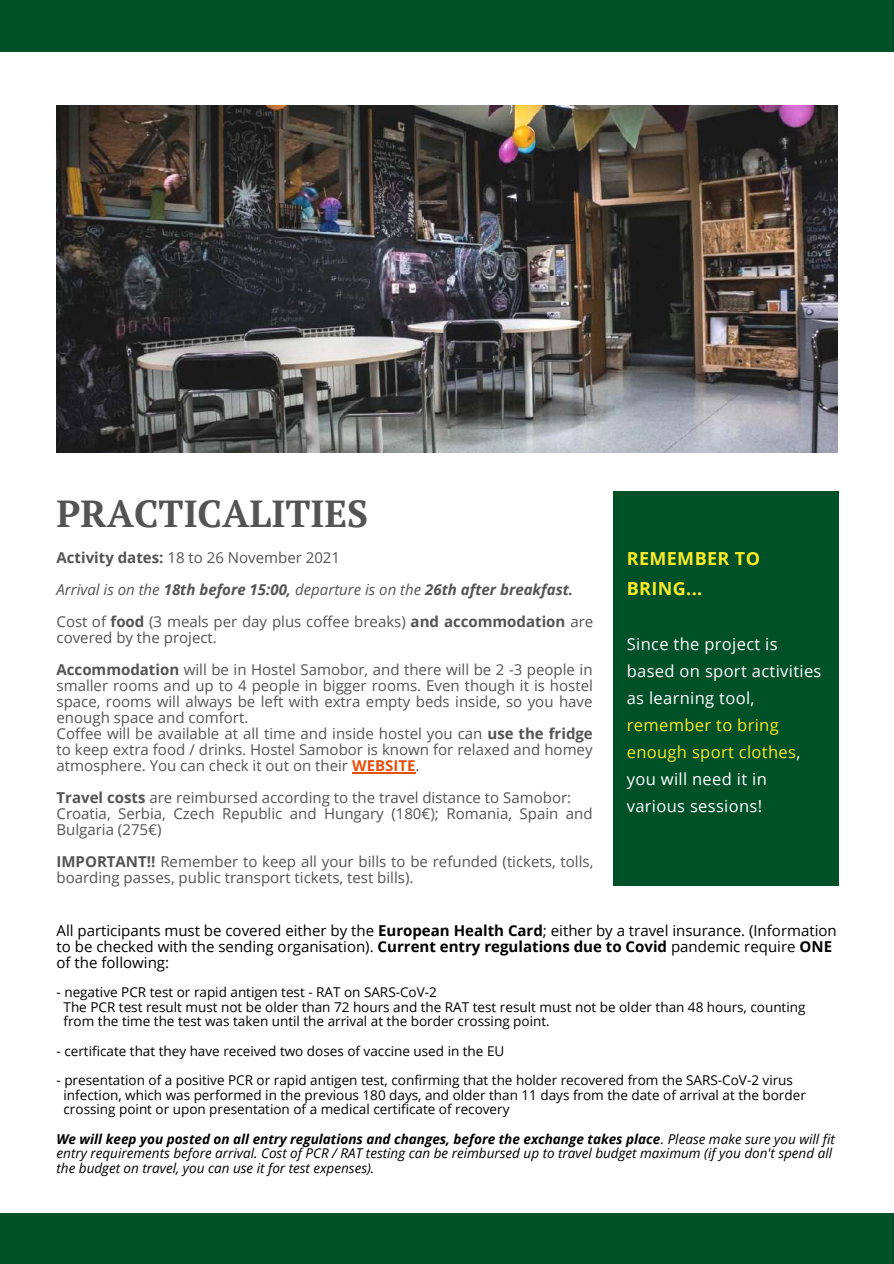
<style>
.page{position:relative;width:894px;height:1264px;background:#fff}
.page>*{position:absolute;margin:0;border:0;box-sizing:border-box;transform-origin:0 0}
.t1{font:700 37.5px "PT Serif";color:#545454}
.t2{font:700 18px/29.2px "Open Sans";letter-spacing:.02em;color:#faeb28}
.t3{font:16.5px/27px "Open Sans";letter-spacing:.02em;color:#faeb28}
.t4{font:16.5px/27px "Open Sans";letter-spacing:.02em;color:#fff}
.t5{font:15px/16px "Open Sans";color:#545454}
.t6{font:15px/15.8px "Open Sans";color:#000}
.t7{font:13.5px/14.7px "Open Sans";color:#000}
.t8{font:italic 13.5px/14.7px "Open Sans";color:#000}
.s1{font-weight:700}
.s2{font-style:italic}
.s3{font-weight:700;font-style:italic}
.s4{font-weight:700;color:#e6500a}
.s5{color:#fff}
</style>
<div class="page">
<div style="left:0;top:0;width:893px;height:51px;background:#005028"></div>
<div style="left:0;top:1213px;width:893px;height:50px;background:#005028"></div>
<img style="left:56px;top:105px;width:781px;height:347px">
<div style="left:612px;top:492px;width:226px;height:394px;background:#005028"></div>
<hr style="left:352px;top:772px;width:63px;height:1px;background:#e6500a">
<h1 class="t1" style="left:56px;top:488px;width:313px">PRACTICALITIES</h1>
<p class="t5" style="left:56px;top:541px;width:538px;line-height:32.1px"><span class="s1">Activity dates:</span> 18 to 26 November 2021<br><span class="s2">Arrival is on the</span> <span class="s3">18th before 15:00,</span> <span class="s2">departure is on the</span> <span class="s3">26th after breakfast.<br></span>Cost of <span class="s1">food</span> (3 meals per day plus coffee breaks) <span class="s1">and accommodation</span> are</p>
<p class="t5" style="left:56px;top:621px;width:537px;line-height:32.1px">covered by the project.<br><span class="s1">Accommodation</span> will be in Hostel Samobor, and there will be 2 -3 people in</p>
<p class="t5" style="left:56px;top:677px;width:537px">smaller rooms and up to 4 people in bigger rooms. Even though it is hostel space, rooms will always be left with extra empty beds inside, so you have enough space and comfort.<br>Coffee will be available at all time and inside hostel you can <span class="s1">use the fridge </span>to keep extra food / drinks. Hostel Samobor is known for relaxed and homey atmosphere. You can check it out on their <span class="s4">WEBSITE</span>.</p>
<p class="t5" style="left:56px;top:789px;width:537px"><span class="s1">Travel costs</span> are reimbursed according to the travel distance to Samobor:<br>Croatia, Serbia, Czech Republic and Hungary (180€); Romania, Spain and<br>Bulgaria (275€)</p>
<p class="t5" style="left:56px;top:853px;width:538px"><span class="s1">IMPORTANT!!</span> Remember to keep all your bills to be refunded (tickets, tolls, boarding passes, public transport tickets, test bills).</p>
<p class="t2" style="left:626px;top:544px;width:135px">REMEMBER TO<br>BRING...</p>
<p class="t4" style="left:626px;top:630px;width:196px">Since the project is based on sport activities as learning tool,</p>
<p class="t3" style="left:626px;top:711px;width:175px">remember to bring enough sport clothes<span class="s5">, you will need it in various sessions!</span></p>
<p class="t6" style="left:56px;top:922px;width:781px">All participants must be covered either by the <span class="s1">European Health Card</span>; either by a travel insurance. (Information to be checked with the sending organisation). <span class="s1">Current entry regulations due to Covid</span> pandemic require <span class="s1">ONE </span>of the following:</p>
<p class="t7" style="left:64px;top:984px;width:743px;text-indent:-7px">- negative PCR test or rapid antigen test - RAT on SARS-CoV-2<br>The PCR test result must not be older than 72 hours and the RAT test result must not be older than 48 hours, counting from the time the test was taken until the arrival at the border crossing point.</p>
<p class="t7" style="left:56px;top:1043px;width:449px">- certificate that they have received two doses of vaccine used in the EU</p>
<p class="t7" style="left:64px;top:1072px;width:743px;text-indent:-7px">- presentation of a positive PCR or rapid antigen test, confirming that the holder recovered from the SARS-CoV-2 virus infection, which was performed in the previous 180 days, and older than 11 days from the date of arrival at the border crossing point or upon presentation of a medical certificate of recovery</p>
<p class="t8" style="left:56px;top:1130px;width:779px"><span class="s1">We will keep you posted on all entry regulations and changes, before the exchange takes place</span>. Please make sure you will fit entry requirements before arrival. Cost of PCR / RAT testing can be reimbursed up to travel budget maximum (if you don't spend all the budget on travel, you can use it for test expenses).</p>
</div>
